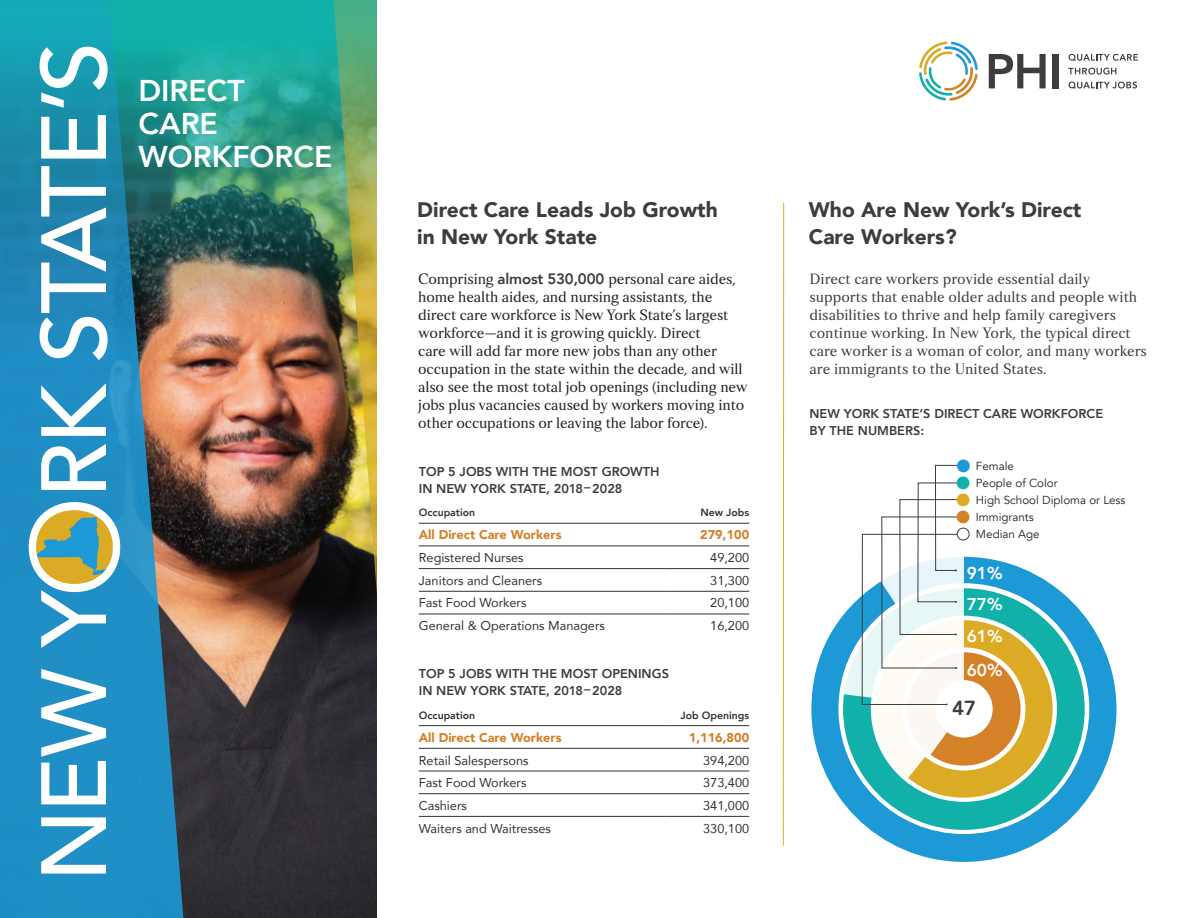
<style>
.page{position:relative;width:1188px;height:918px;background:#fff}
.page>*{position:absolute;margin:0;border:0;box-sizing:border-box;transform-origin:0 0}
.t1{font:500 91.5px "Avenir";letter-spacing:-.02em;color:#fff}
.t2{font:800 30px/33px "Avenir";color:#fff}
.t3{font:900 21px/27px "Avenir";color:#3d3d3d}
.t4{font:800 20.25px "Avenir";color:#3d3d3d}
.t5{font:800 17.1px/33.2px "Avenir";color:#fff;text-align:justify}
.t6{font:15px/18px "Strato Pro";letter-spacing:-.01em;color:#231f20}
.t7{font:15px/18px "Strato Pro";color:#3d3d3d}
.t8{font:12.75px "Avenir";color:#323332}
.t9{font:800 12.75px/16.5px "Avenir";color:#3d3d3d}
.t10{font:900 12.75px "Avenir";color:#d58128}
.t11{font:11.55px/17.1px "Avenir";color:#231f20}
.t12{font:800 10.5px "Avenir";color:#323332}
.s1{font-weight:300;font-size:123px}
.s2{font-family:"Avenir";font-weight:800;color:#3d3d3d}
</style>
<div class="page">
<img style="left:184px;top:316px;width:193px;height:602px">
<img style="left:184px;top:0;width:149px;height:316px">
<svg style="left:1069px;top:54px;width:69px;height:7px"></svg>
<svg style="left:1068px;top:68px;width:48px;height:7px"></svg>
<svg style="left:1069px;top:82px;width:68px;height:6px"></svg>
<svg style="left:989px;top:54px;width:57px;height:34px"></svg>
<div style="left:1052px;top:54px;width:6px;height:34px;background:#3d3d3d"></div>
<svg style="left:919px;top:42px;width:59px;height:59px"></svg>
<img style="left:333px;top:0;width:44px;height:595px">
<svg style="left:0;top:0;width:184px;height:918px;background:#2788ac"></svg>
<div style="left:34px;top:507px;width:81px;height:81px;background:#dcab26;border-radius:50%"></div>
<svg style="left:37px;top:517px;width:77px;height:59px"></svg>
<hr style="left:783px;top:203px;width:1px;height:643px;background:#dcab26">
<hr style="left:419px;top:725px;width:245px;height:1px;background:#323332">
<hr style="left:664px;top:725px;width:85px;height:1px;background:#323332">
<hr style="left:419px;top:748px;width:245px;height:1px;background:#323332">
<hr style="left:664px;top:748px;width:85px;height:1px;background:#323332">
<hr style="left:419px;top:771px;width:245px;height:1px;background:#323332">
<hr style="left:664px;top:771px;width:85px;height:1px;background:#323332">
<hr style="left:419px;top:793px;width:245px;height:1px;background:#323332">
<hr style="left:664px;top:793px;width:85px;height:1px;background:#323332">
<hr style="left:419px;top:816px;width:245px;height:1px;background:#323332">
<hr style="left:664px;top:816px;width:85px;height:1px;background:#323332">
<hr style="left:419px;top:523px;width:245px;height:1px;background:#323332">
<hr style="left:664px;top:523px;width:85px;height:1px;background:#323332">
<hr style="left:419px;top:546px;width:245px;height:1px;background:#323332">
<hr style="left:664px;top:546px;width:85px;height:1px;background:#323332">
<hr style="left:419px;top:568px;width:245px;height:1px;background:#323332">
<hr style="left:664px;top:568px;width:85px;height:1px;background:#323332">
<hr style="left:419px;top:591px;width:245px;height:1px;background:#323332">
<hr style="left:664px;top:591px;width:85px;height:1px;background:#323332">
<hr style="left:419px;top:614px;width:245px;height:1px;background:#323332">
<hr style="left:664px;top:614px;width:85px;height:1px;background:#323332">
<svg style="left:811px;top:585px;width:306px;height:277px"></svg>
<svg style="left:843px;top:588px;width:242px;height:242px"></svg>
<svg style="left:844px;top:464px;width:209px;height:334px"></svg>
<h1 class="t1" style="left:-5px;top:882px;width:841px;rotate:-90deg">NEW Y<span class="s1">O</span>RK STATE’S</h1>
<h2 class="t2" style="left:138px;top:74px;width:195px">DIRECT<br>CARE<br>WORKFORCE</h2>
<h3 class="t3" style="left:417px;top:195px;width:302px">Direct Care Leads Job Growth in New York State</h3>
<h3 class="t3" style="left:809px;top:195px;width:274px">Who Are New York’s Direct<br>Care Workers?</h3>
<p class="t6" style="left:418px;top:270px;width:331px">Comprising <span class="s2">almost 530,000</span> personal care aides, home health aides, and nursing assistants, the direct care workforce is New York State’s largest workforce—and it is growing quickly. Direct<br>care will add far more new jobs than any other occupation in the state within the decade, and will also see the most total job openings (including new jobs plus vacancies caused by workers moving into other occupations or leaving the labor force).</p>
<p class="t7" style="left:809px;top:270px;width:339px">Direct care workers provide essential daily supports that enable older adults and people with disabilities to thrive and help family caregivers continue working. In New York, the typical direct care worker is a woman of color, and many workers are immigrants to the United States.</p>
<p class="t9" style="left:809px;top:406px;width:295px">NEW YORK STATE’S DIRECT CARE WORKFORCE<br>BY THE NUMBERS:</p>
<p class="t9" style="left:419px;top:464px;width:242px">TOP 5 JOBS WITH THE MOST GROWTH<br>IN NEW YORK STATE, 2018–2028</p>
<p class="t12" style="left:419px;top:505px;width:58px">Occupation</p>
<p class="t12" style="left:700px;top:505px;width:50px">New Jobs</p>
<p class="t10" style="left:419px;top:524px;width:144px">All Direct Care Workers</p>
<p class="t10" style="left:700px;top:524px;width:51px">279,100</p>
<p class="t8" style="left:419px;top:547px;width:106px">Registered Nurses</p>
<p class="t8" style="left:710px;top:547px;width:40px">49,200</p>
<p class="t8" style="left:419px;top:570px;width:125px">Janitors and Cleaners</p>
<p class="t8" style="left:710px;top:570px;width:40px">31,300</p>
<p class="t8" style="left:419px;top:593px;width:109px">Fast Food Workers</p>
<p class="t8" style="left:710px;top:593px;width:40px">20,100</p>
<p class="t8" style="left:419px;top:616px;width:188px">General &amp; Operations Managers</p>
<p class="t8" style="left:710px;top:616px;width:40px">16,200</p>
<p class="t9" style="left:419px;top:665px;width:252px">TOP 5 JOBS WITH THE MOST OPENINGS<br>IN NEW YORK STATE, 2018–2028</p>
<p class="t12" style="left:419px;top:707px;width:58px">Occupation</p>
<p class="t12" style="left:680px;top:707px;width:70px">Job Openings</p>
<p class="t10" style="left:419px;top:726px;width:144px">All Direct Care Workers</p>
<p class="t10" style="left:689px;top:726px;width:62px">1,116,800</p>
<p class="t8" style="left:419px;top:750px;width:111px">Retail Salespersons</p>
<p class="t8" style="left:703px;top:750px;width:48px">394,200</p>
<p class="t8" style="left:419px;top:773px;width:109px">Fast Food Workers</p>
<p class="t8" style="left:703px;top:773px;width:48px">373,400</p>
<p class="t8" style="left:419px;top:795px;width:50px">Cashiers</p>
<p class="t8" style="left:703px;top:795px;width:48px">341,000</p>
<p class="t8" style="left:419px;top:818px;width:134px">Waiters and Waitresses</p>
<p class="t8" style="left:703px;top:818px;width:48px">330,100</p>
<p class="t11" style="left:976px;top:457px;width:151px">Female<br>People of Color<br>High School Diploma or Less<br>Immigrants<br>Median Age</p>
<p class="t5" style="left:967px;top:556px;width:37px">91%</p>
<p class="t5" style="left:967px;top:587px;width:37px">77% 61% 60%</p>
<h3 class="t4" style="left:952px;top:692px;width:26px">47</h3>
</div>
